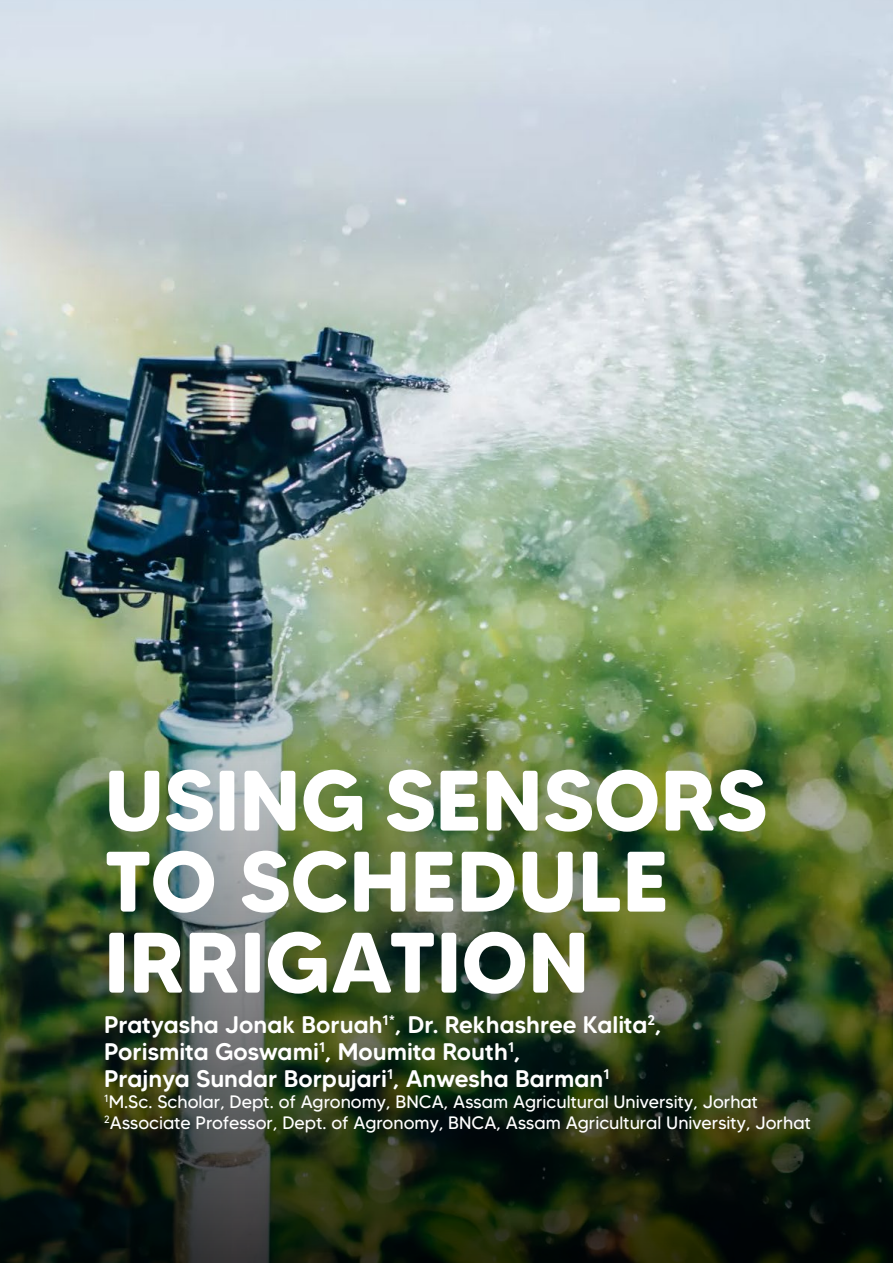
<style>
.page{position:relative;width:893px;height:1263px;background:#fff}
.page>*{position:absolute;margin:0;border:0;box-sizing:border-box;transform-origin:0 0}
.t1{font:700 85.5px/81px "MADE Tommy Soft";color:#fff}
.t2{font:500 24px "MADE Tommy Soft";color:#fff}
.t3{font:18px "MADE Tommy Soft";color:#fff}
</style>
<div class="page">
<img style="left:0;top:0;width:893px;height:607px">
<img style="left:0;top:607px;width:893px;height:656px">
<p class="t1" style="left:104px;top:759px;width:664px">USING SENSORS<br>TO SCHEDULE<br>IRRIGATION</p>
<p class="t2" style="left:104px;top:1010px;width:559px">Pratyasha Jonak Boruah<sup>1*</sup>, Dr. Rekhashree Kalita<sup>2</sup>,</p>
<p class="t2" style="left:104px;top:1037px;width:418px">Porismita Goswami<sup>1</sup>, Moumita Routh<sup>1</sup>,</p>
<p class="t2" style="left:104px;top:1064px;width:507px">Prajnya Sundar Borpujari<sup>1</sup>, Anwesha Barman<sup>1</sup></p>
<p class="t3" style="left:104px;top:1091px;width:656px"><sup>1</sup>M.Sc. Scholar, Dept. of Agronomy, BNCA, Assam Agricultural University, Jorhat</p>
<p class="t3" style="left:104px;top:1112px;width:708px"><sup>2</sup>Associate Professor, Dept. of Agronomy, BNCA, Assam Agricultural University, Jorhat</p>
</div>
